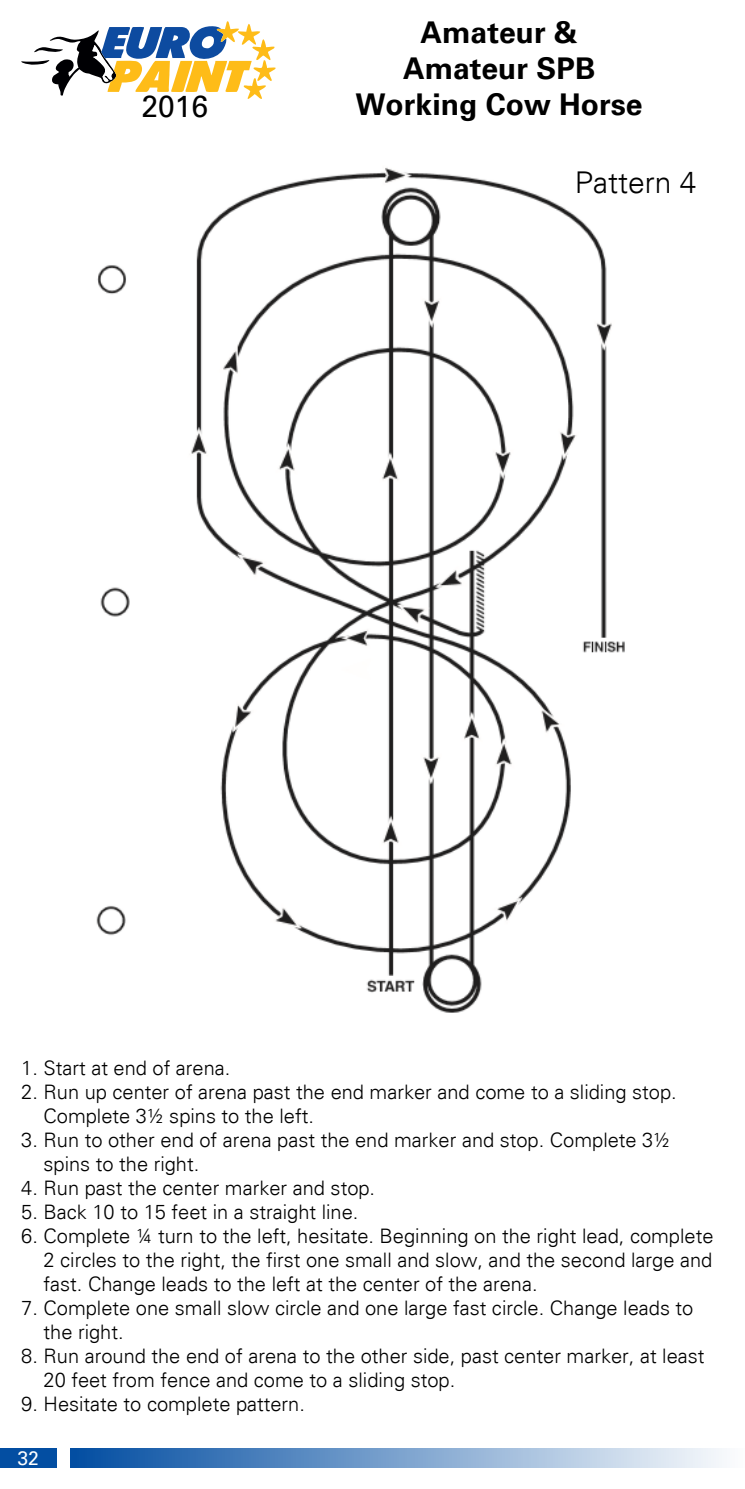
<style>
.page{position:relative;width:745px;height:1489px;background:#fff}
.page>*{position:absolute;margin:0;border:0;box-sizing:border-box;transform-origin:0 0}
.t1{font:700 30px/36px "Univers";color:#000;text-align:center}
.t2{font:300 30px "Univers";color:#000}
.t3{font:30px "Univers";color:#000}
.t4{font:300 20px/24px "Univers";color:#000}
.t5{font:19.25px "Univers";color:#fff}
</style>
<div class="page">
<svg style="left:21px;top:21px;width:254px;height:78px"></svg>
<div style="left:0;top:1448px;width:57px;height:19px;background:#034ea2"></div>
<div style="left:71px;top:1448px;width:673px;height:19px;background:linear-gradient(to right,#024da1,#fcfdfe)"></div>
<img style="left:96px;top:167px;width:529px;height:846px">
<h1 class="t3" style="left:141px;top:89px;width:68px">2016</h1>
<h1 class="t1" style="left:355px;top:14px;width:288px">Amateur &amp;<br>Amateur SPB<br>Working Cow Horse</h1>
<h1 class="t2" style="left:574px;top:164px;width:123px">Pattern 4</h1>
<p class="t4" style="left:21px;top:1055px;width:210px">1. Start at end of arena.</p>
<p class="t4" style="left:43px;top:1079px;width:634px;text-indent:-22px">2. Run up center of arena past the end marker and come to a sliding stop.<br>Complete 3½ spins to the left.</p>
<p class="t4" style="left:43px;top:1127px;width:627px;text-indent:-22px">3. Run to other end of arena past the end marker and stop. Complete 3½ spins to the right.</p>
<p class="t4" style="left:21px;top:1175px;width:355px">4. Run past the center marker and stop.</p>
<p class="t4" style="left:21px;top:1199px;width:338px">5. Back 10 to 15 feet in a straight line.</p>
<p class="t4" style="left:43px;top:1223px;width:671px;text-align:justify;text-indent:-22px">6. Complete ¼ turn to the left, hesitate. Beginning on the right lead, complete 2 circles to the right, the first one small and slow, and the second large and fast. Change leads to the left at the center of the arena.</p>
<p class="t4" style="left:43px;top:1295px;width:651px;text-indent:-22px">7. Complete one small slow circle and one large fast circle. Change leads to the right.</p>
<p class="t4" style="left:43px;top:1343px;width:662px;text-indent:-22px">8. Run around the end of arena to the other side, past center marker, at least<br>20 feet from fence and come to a sliding stop.</p>
<p class="t4" style="left:21px;top:1391px;width:285px">9. Hesitate to complete pattern.</p>
<p class="t5" style="left:18px;top:1446px;width:23px">32</p>
</div>
